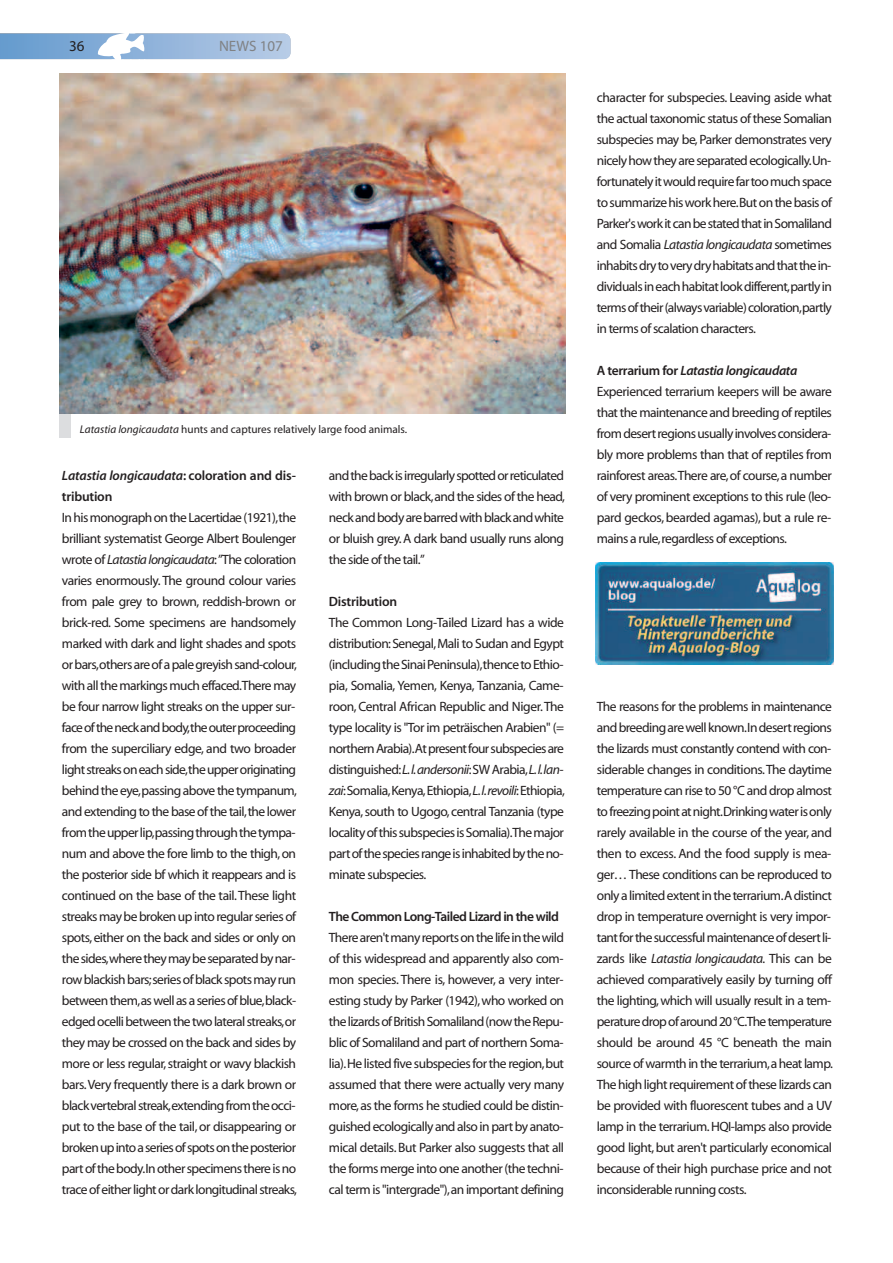
<style>
.page{position:relative;width:893px;height:1263px;background:#fff}
.page>*{position:absolute;margin:0;border:0;box-sizing:border-box;transform-origin:0 0}
.t1{font:15px "Myriad MM 412 wt 601 wd";color:#808285}
.t2{font:15px "Myriad MM 412 wt 601 wd";color:#231f20}
.t3{font:13.5px/21px "Myriad MM 412 wt 601 wd";letter-spacing:-.045em;color:#231f20;text-align:justify}
.t4{font:13.5px "Myriad MM It 412 wt 601 wd";letter-spacing:-.04em;color:#231f20}
.t5{font:13.5px "Myriad MM It 565 wt 600 wd";letter-spacing:-.025em;color:#231f20}
.t6{font:13.5px "Myriad MM 565 wt 600 wd";letter-spacing:-.04em;color:#231f20}
.t7{font:13.5px "Myriad MM 565 wt 600 wd";letter-spacing:-.015em;color:#231f20}
.t8{font:11.25px "Myriad MM 412 wt 601 wd";color:#231f20}
.s1{font-family:"Myriad MM It 412 wt 601 wd"}
.s2{font-family:"Myriad MM 565 wt 600 wd"}
.s3{font-family:"Myriad MM 412 wt 601 wd"}
</style>
<div class="page">
<svg style="left:0;top:33px;width:291px;height:27px;background:#9dbcde"></svg>
<div style="left:60px;top:395px;width:11px;height:43px;background:#dcdddf"></div>
<img style="left:60px;top:73px;width:506px;height:341px">
<img style="left:595px;top:563px;width:238px;height:102px">
<p class="t2" style="left:69px;top:41px;width:17px">36</p>
<p class="t1" style="left:219px;top:41px;width:65px">NEWS 107</p>
<p class="t8" style="left:80px;top:425px;width:329px"><span class="s1">Latastia longicaudata</span> hunts and captures relatively large food animals.</p>
<p class="t5" style="left:62px;top:470px;width:236px">Latastia longicaudata<span class="s2">: coloration and dis-</span></p>
<p class="t7" style="left:62px;top:491px;width:52px">tribution</p>
<p class="t3" style="left:62px;top:508px;width:237px;text-align:left">InhismonographontheLacertidae(1921),the brilliant systematist George Albert Boulenger wrote of <span class="s1">Latastia longicaudata</span>:”The coloration varies enormously. The ground colour varies from pale grey to brown, reddish-brown or brick-red. Some specimens are handsomely marked with dark and light shades and spots orbars,othersareofapalegreyishsand-colour, with all the markings much effaced.There may be four narrow light streaks on the upper sur&shy;faceoftheneckandbody,theouterproceeding from the superciliary edge, and two broader lightstreaksoneachside,theupperoriginating behind the eye,passing above the tympanum, and extending to the base of the tail,the lower fromtheupperlip,passingthroughthetympa&shy;num and above the fore limb to the thigh,on the posterior side bf which it reappears and is continued on the base of the tail.These light streaks may be broken up into regular series of spots,either on the back and sides or only on thesides,wheretheymaybeseparatedbynar&shy;rowblackishbars;seriesofblackspotsmayrun betweenthem,aswellasaseriesofblue,black&shy;edgedocellibetweenthetwolateralstreaks,or they may be crossed on the back and sides by more or less regular,straight or wavy blackish bars.Very frequently there is a dark brown or blackvertebralstreak,extendingfromtheocci&shy;put to the base of the tail,or disappearing or brokenupintoaseriesofspotsontheposterior partofthebody.Inotherspecimensthereisno traceofeitherlightordarklongitudinalstreaks,</p>
<p class="t3" style="left:329px;top:466px;width:238px">andthebackisirregularlyspottedorreticulated with brown or black,and the sides of the head, neckandbodyarebarredwithblackandwhite or bluish grey.A dark band usually runs along the side of the tail.”</p>
<p class="t7" style="left:329px;top:596px;width:70px">Distribution</p>
<p class="t3" style="left:329px;top:613px;width:238px">The Common Long-Tailed Lizard has a wide distribution:Senegal,Mali to Sudan and Egypt (includingtheSinaiPeninsula),thencetoEthio&shy;pia, Somalia, Yemen, Kenya, Tanzania, Came&shy;roon, Central African Republic and Niger.The type locality is "Tor im peträischen Arabien" (= northernArabia).Atpresentfoursubspeciesare distinguished:<span class="s1">L.l.andersonii</span>:SW Arabia,<span class="s1">L.l.lan&shy;zai</span>:Somalia,Kenya,Ethiopia,<span class="s1">L.l.revoili</span>:Ethiopia, Kenya, south to Ugogo, central Tanzania (type localityofthissubspeciesisSomalia).Themajor partofthespeciesrangeisinhabitedbytheno&shy;minate subspecies.</p>
<p class="t6" style="left:329px;top:911px;width:232px">The Common Long-Tailed Lizard in the wild</p>
<p class="t3" style="left:329px;top:928px;width:237px">Therearen'tmanyreportsonthelifeinthewild of this widespread and apparently also com&shy;mon species. There is, however, a very inter&shy;esting study by Parker (1942),who worked on thelizardsofBritishSomaliland(nowtheRepu&shy;blic of Somaliland and part of northern Soma&shy;lia).He listed five subspecies for the region,but assumed that there were actually very many more,as the forms he studied could be distin&shy;guished ecologically and also in part by anato&shy;mical details.But Parker also suggests that all the forms merge into one another (the techni&shy;cal term is "intergrade"),an important defining</p>
<p class="t3" style="left:597px;top:88px;width:237px">character for subspecies. Leaving aside what the actual taxonomic status of these Somalian subspecies may be, Parker demonstrates very nicelyhowtheyareseparatedecologically.Un&shy;fortunatelyitwouldrequirefartoomuchspace tosummarizehisworkhere.Butonthebasisof Parker'sworkitcanbestatedthatinSomaliland</p>
<p class="t4" style="left:597px;top:239px;width:237px"><span class="s3">and Somalia</span> Latastia longicaudata <span class="s3">sometimes</span></p>
<p class="t3" style="left:597px;top:256px;width:237px">inhabitsdrytoverydryhabitatsandthatthein&shy;dividualsineachhabitatlookdifferent,partlyin termsoftheir(alwaysvariable)coloration,partly in terms of scalation characters.</p>
<p class="t5" style="left:597px;top:365px;width:202px"><span class="s2">A terrarium for</span> Latastia longicaudata</p>
<p class="t3" style="left:597px;top:382px;width:237px">Experienced terrarium keepers will be aware that the maintenance and breeding of reptiles fromdesertregionsusuallyinvolvesconsidera&shy;bly more problems than that of reptiles from rainforest areas.There are,of course,a number of very prominent exceptions to this rule (leo&shy;pard geckos, bearded agamas), but a rule re&shy;mains a rule,regardless of exceptions.</p>
<p class="t3" style="left:597px;top:697px;width:237px">The reasons for the problems in maintenance andbreedingarewellknown.Indesertregions the lizards must constantly contend with con&shy;siderable changes in conditions.The daytime temperature can rise to 50 °C and drop almost tofreezingpointatnight.Drinkingwaterisonly rarely available in the course of the year, and then to excess. And the food supply is mea&shy;ger… These conditions can be reproduced to onlyalimitedextentintheterrarium.Adistinct drop in temperature overnight is very impor&shy;tantforthesuccessfulmaintenanceofdesertli-</p>
<p class="t4" style="left:597px;top:953px;width:237px"><span class="s3">zards like</span> Latastia longicaudata. <span class="s3">This can be</span></p>
<p class="t3" style="left:597px;top:970px;width:238px">achieved comparatively easily by turning off the lighting,which will usually result in a tem&shy;peraturedropofaround20°C.Thetemperature should be around 45 °C beneath the main source of warmth in the terrarium,a heat lamp.<br>The high light requirement of these lizards can be provided with fluorescent tubes and a UV lamp in the terrarium.HQI-lamps also provide good light, but aren't particularly economical because of their high purchase price and not inconsiderable running costs.</p>
</div>
